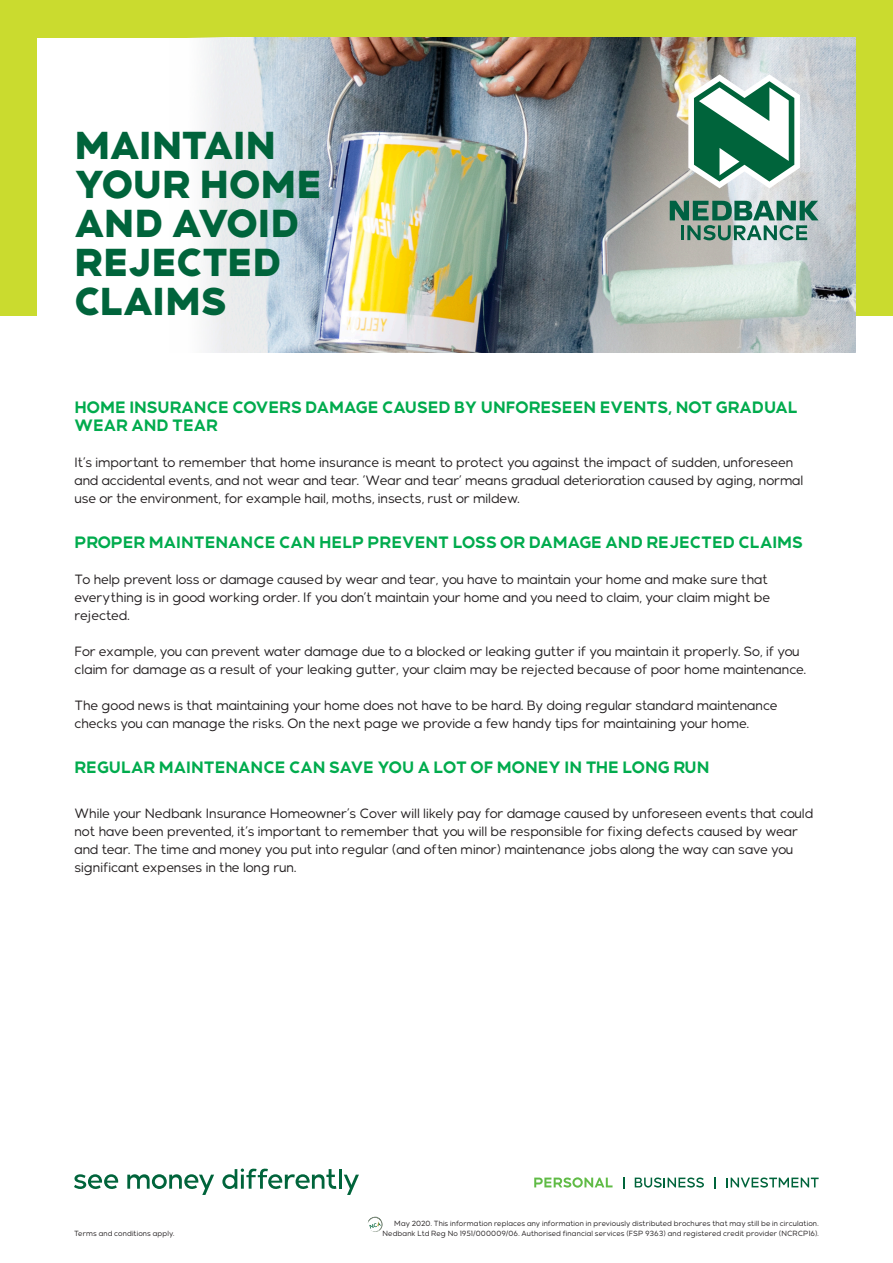
<style>
.page{position:relative;width:893px;height:1263px;background:#fff}
.page>*{position:absolute;margin:0;border:0;box-sizing:border-box;transform-origin:0 0}
.Title_NedbankSans_Bo{font:800 39px/39px "Nedbank Sans";color:#00643b}
.t1{font:700 16.5px/18px "Nedbank Sans";color:#00ab4d}
.t2{font:13.5px/18px "Nedbank Sans";color:#231f20}
.t3{font:7.5px "Nedbank Sans";letter-spacing:.015em;color:#231f20}
</style>
<div class="page">
<svg style="left:534px;top:1177px;width:78px;height:11px"></svg>
<svg style="left:635px;top:1177px;width:69px;height:10px"></svg>
<svg style="left:727px;top:1177px;width:92px;height:10px"></svg>
<svg style="left:74px;top:1174px;width:44px;height:15px"></svg>
<svg style="left:127px;top:1174px;width:87px;height:21px"></svg>
<svg style="left:222px;top:1168px;width:114px;height:21px"></svg>
<hr style="left:339px;top:1169px;width:3px;height:20px;background:#00643b">
<svg style="left:344px;top:1175px;width:15px;height:20px"></svg>
<svg style="left:368px;top:1217px;width:15px;height:15px"></svg>
<div style="left:0;top:0;width:893px;height:316px;background:#cadb2f"></div>
<div style="left:37px;top:38px;width:819px;height:314px;background:#fff"></div>
<img style="left:189px;top:37px;width:666px;height:316px">
<svg style="left:670px;top:201px;width:149px;height:39px;background:#6d9a8b"></svg>
<svg style="left:688px;top:74px;width:112px;height:114px"></svg>
<p class="Title_NedbankSans_Bo" style="left:74px;top:125px;width:249px">MAINTAIN<br>YOUR HOME<br>AND AVOID<br>REJECTED<br>CLAIMS</p>
<p class="t1" style="left:74px;top:398px;width:725px">HOME INSURANCE COVERS DAMAGE CAUSED BY UNFORESEEN EVENTS, NOT GRADUAL<br>WEAR AND TEAR</p>
<p class="t2" style="left:74px;top:454px;width:730px">It’s important to remember that home insurance is meant to protect you against the impact of sudden, unforeseen and accidental events, and not wear and tear. ‘Wear and tear’ means gradual deterioration caused by aging, normal use or the environment, for example hail, moths, insects, rust or mildew.</p>
<p class="t1" style="left:74px;top:533px;width:730px">PROPER MAINTENANCE CAN HELP PREVENT LOSS OR DAMAGE AND REJECTED CLAIMS</p>
<p class="t2" style="left:74px;top:571px;width:697px">To help prevent loss or damage caused by wear and tear, you have to maintain your home and make sure that everything is in good working order. If you don’t maintain your home and you need to claim, your claim might be rejected.</p>
<p class="t2" style="left:74px;top:643px;width:733px">For example, you can prevent water damage due to a blocked or leaking gutter if you maintain it properly. So, if you claim for damage as a result of your leaking gutter, your claim may be rejected because of poor home maintenance.</p>
<p class="t2" style="left:74px;top:697px;width:705px">The good news is that maintaining your home does not have to be hard. By doing regular standard maintenance checks you can manage the risks. On the next page we provide a few handy tips for maintaining your home.</p>
<p class="t1" style="left:74px;top:758px;width:636px">REGULAR MAINTENANCE CAN SAVE YOU A LOT OF MONEY IN THE LONG RUN</p>
<p class="t2" style="left:74px;top:805px;width:740px">While your Nedbank Insurance Homeowner’s Cover will likely pay for damage caused by unforeseen events that could not have been prevented, it’s important to remember that you will be responsible for fixing defects caused by wear and tear. The time and money you put into regular (and often minor) maintenance jobs along the way can save you significant expenses in the long run.</p>
<p class="t3" style="left:394px;top:1219px;width:426px">May 2020. This information replaces any information in previously distributed brochures that may still be in circulation.</p>
<p class="t3" style="left:74px;top:1229px;width:102px">Terms and conditions apply.</p>
<p class="t3" style="left:382px;top:1229px;width:438px">Nedbank Ltd Reg No 1951/000009/06. Authorised financial services (FSP 9363) and registered credit provider (NCRCP16).</p>
</div>
